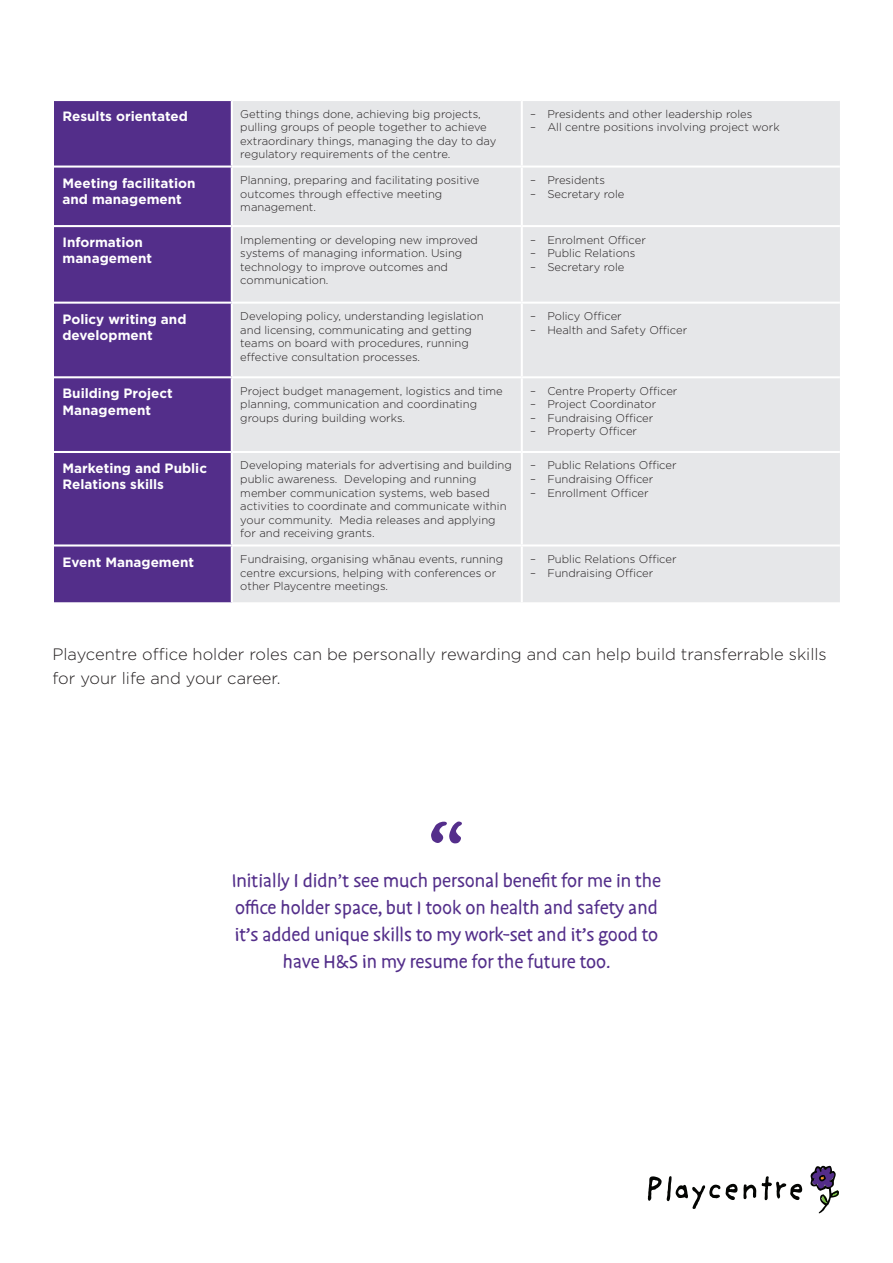
<style>
.page{position:relative;width:893px;height:1263px;background:#fff}
.page>*{position:absolute;margin:0;border:0;box-sizing:border-box;transform-origin:0 0}
.quotes{font:21px/27px "Duper Pro";color:#532e8a;text-align:center}
.t1{font:300 16.5px/24px "Gotham";color:#231f20}
.Heading_table{font:700 13.5px/16.2px "Gotham";color:#fff}
.body_copy_table{font:300 11.25px/13.5px "Gotham";color:#231f20}
.body_copy_tab_table{font:300 11.25px "Gotham";color:#231f20}
</style>
<div class="page">
<svg style="left:648px;top:1176px;width:154px;height:33px"></svg>
<svg style="left:810px;top:1166px;width:29px;height:47px"></svg>
<div style="left:54px;top:101px;width:177px;height:501px;background:#532e8a"></div>
<div style="left:233px;top:101px;width:607px;height:501px;background:#e6e7e9"></div>
<hr style="left:521px;top:101px;width:2px;height:65px;background:#fff">
<hr style="left:54px;top:166px;width:178px;height:2px;background:#fff">
<hr style="left:232px;top:166px;width:290px;height:2px;background:#fff">
<hr style="left:522px;top:166px;width:318px;height:2px;background:#fff">
<hr style="left:521px;top:168px;width:2px;height:57px;background:#fff">
<hr style="left:54px;top:225px;width:178px;height:2px;background:#fff">
<hr style="left:232px;top:225px;width:290px;height:2px;background:#fff">
<hr style="left:522px;top:225px;width:318px;height:2px;background:#fff">
<hr style="left:521px;top:227px;width:2px;height:75px;background:#fff">
<hr style="left:54px;top:302px;width:178px;height:2px;background:#fff">
<hr style="left:232px;top:302px;width:290px;height:2px;background:#fff">
<hr style="left:522px;top:302px;width:318px;height:2px;background:#fff">
<hr style="left:521px;top:304px;width:2px;height:72px;background:#fff">
<hr style="left:54px;top:376px;width:178px;height:2px;background:#fff">
<hr style="left:232px;top:376px;width:290px;height:2px;background:#fff">
<hr style="left:522px;top:376px;width:318px;height:2px;background:#fff">
<hr style="left:521px;top:378px;width:2px;height:73px;background:#fff">
<hr style="left:54px;top:451px;width:178px;height:2px;background:#fff">
<hr style="left:232px;top:451px;width:290px;height:2px;background:#fff">
<hr style="left:522px;top:451px;width:318px;height:2px;background:#fff">
<hr style="left:521px;top:453px;width:2px;height:91px;background:#fff">
<hr style="left:54px;top:544px;width:178px;height:2px;background:#fff">
<hr style="left:232px;top:544px;width:290px;height:2px;background:#fff">
<hr style="left:522px;top:544px;width:318px;height:2px;background:#fff">
<hr style="left:521px;top:546px;width:2px;height:56px;background:#fff">
<svg style="left:431px;top:821px;width:31px;height:22px"></svg>
<p class="Heading_table" style="left:63px;top:108px;width:127px">Results orientated</p>
<p class="body_copy_table" style="left:240px;top:107px;width:257px">Getting things done, achieving big projects, pulling groups of people together to achieve extraordinary things, managing the day to day regulatory requirements of the centre.</p>
<p class="body_copy_tab_table" style="left:530px;top:106px;width:224px">– Presidents and other leadership roles</p>
<p class="body_copy_tab_table" style="left:530px;top:120px;width:251px">– All centre positions involving project work</p>
<p class="Heading_table" style="left:63px;top:174px;width:134px">Meeting facilitation and management</p>
<p class="body_copy_table" style="left:240px;top:173px;width:241px">Planning, preparing and facilitating positive outcomes through effective meeting management.</p>
<p class="body_copy_tab_table" style="left:530px;top:173px;width:76px">– Presidents</p>
<p class="body_copy_tab_table" style="left:530px;top:186px;width:96px">– Secretary role</p>
<p class="Heading_table" style="left:63px;top:234px;width:91px">Information management</p>
<p class="body_copy_table" style="left:240px;top:233px;width:239px">Implementing or developing new improved systems of managing information. Using technology to improve outcomes and communication.</p>
<p class="body_copy_tab_table" style="left:530px;top:232px;width:117px">– Enrolment Officer</p>
<p class="body_copy_tab_table" style="left:530px;top:246px;width:107px">– Public Relations</p>
<p class="body_copy_tab_table" style="left:530px;top:259px;width:96px">– Secretary role</p>
<p class="Heading_table" style="left:63px;top:310px;width:125px">Policy writing and development</p>
<p class="body_copy_table" style="left:240px;top:309px;width:245px">Developing policy, understanding legislation and licensing, communicating and getting teams on board with procedures, running effective consultation processes.</p>
<p class="body_copy_tab_table" style="left:530px;top:309px;width:93px">– Policy Officer</p>
<p class="body_copy_tab_table" style="left:530px;top:323px;width:158px">– Health and Safety Officer</p>
<p class="Heading_table" style="left:63px;top:385px;width:112px">Building Project<br>Management</p>
<p class="body_copy_table" style="left:240px;top:384px;width:264px">Project budget management, logistics and time planning, communication and coordinating groups during building works.</p>
<p class="body_copy_tab_table" style="left:530px;top:384px;width:149px">– Centre Property Officer</p>
<p class="body_copy_tab_table" style="left:530px;top:397px;width:127px">– Project Coordinator</p>
<p class="body_copy_tab_table" style="left:530px;top:411px;width:125px">– Fundraising Officer</p>
<p class="body_copy_tab_table" style="left:530px;top:424px;width:108px">– Property Officer</p>
<p class="Heading_table" style="left:63px;top:460px;width:146px">Marketing and Public<br>Relations skills</p>
<p class="body_copy_table" style="left:240px;top:458px;width:273px">Developing materials for advertising and building public awareness. Developing and running member communication systems, web based activities to coordinate and communicate within your community. Media releases and applying for and receiving grants.</p>
<p class="body_copy_tab_table" style="left:530px;top:458px;width:148px">– Public Relations Officer</p>
<p class="body_copy_tab_table" style="left:530px;top:472px;width:125px">– Fundraising Officer</p>
<p class="body_copy_tab_table" style="left:530px;top:485px;width:120px">– Enrollment Officer</p>
<p class="Heading_table" style="left:63px;top:553px;width:133px">Event Management</p>
<p class="body_copy_table" style="left:240px;top:552px;width:264px">Fundraising, organising whānau events, running centre excursions, helping with conferences or other Playcentre meetings.</p>
<p class="body_copy_tab_table" style="left:530px;top:552px;width:148px">– Public Relations Officer</p>
<p class="body_copy_tab_table" style="left:530px;top:565px;width:125px">– Fundraising Officer</p>
<p class="t1" style="left:52px;top:642px;width:776px">Playcentre office holder roles can be personally rewarding and can help build transferrable skills for your life and your career.</p>
<p class="quotes" style="left:232px;top:868px;width:431px">Initially I didn’t see much personal benefit for me in the office holder space, but I took on health and safety and it’s added unique skills to my work-set and it’s good to have H&amp;S in my resume for the future too.</p>
</div>
